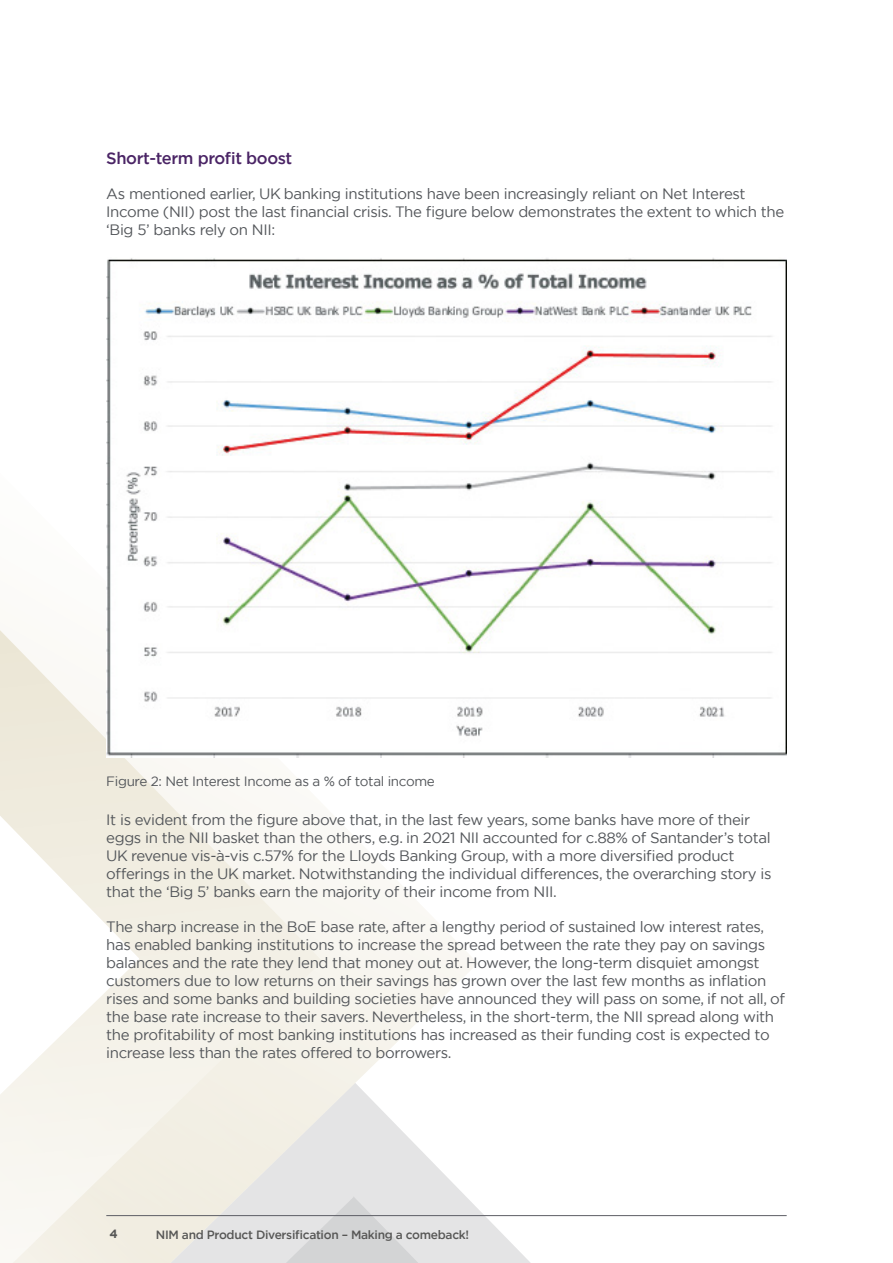
<style>
.page{position:relative;width:893px;height:1263px;background:#fff}
.page>*{position:absolute;margin:0;border:0;box-sizing:border-box;transform-origin:0 0}
.t1{font:500 16.5px "Gotham";letter-spacing:-.025em;color:#4a2465}
.t2{font:15px/18px "Gotham";letter-spacing:-.025em;color:#53565a}
.t3{font:13.5px "Gotham";letter-spacing:-.025em;color:#53565a}
.t4{font:500 12px "Gotham";letter-spacing:-.025em;color:#575756}
.t5{font:700 12px "Gotham";color:#575756}
</style>
<div class="page">
<svg style="left:333px;top:757px;width:144px;height:315px"></svg>
<svg style="left:333px;top:1072px;width:437px;height:145px"></svg>
<svg style="left:0;top:630px;width:333px;height:633px"></svg>
<svg style="left:19px;top:1186px;width:632px;height:77px"></svg>
<hr style="left:106px;top:1215px;width:681px;height:1px;background:#5d5e65">
<img style="left:106px;top:258px;width:681px;height:499px">
<p class="t1" style="left:106px;top:147px;width:187px">Short-term profit boost</p>
<p class="t2" style="left:106px;top:184px;width:679px">As mentioned earlier, UK banking institutions have been increasingly reliant on Net Interest<br>Income (NII) post the last financial crisis. The figure below demonstrates the extent to which the ‘Big 5’ banks rely on NII:</p>
<p class="t3" style="left:106px;top:773px;width:330px">Figure 2: Net Interest Income as a % of total income</p>
<p class="t2" style="left:106px;top:811px;width:667px">It is evident from the figure above that, in the last few years, some banks have more of their eggs in the NII basket than the others, e.g. in 2021 NII accounted for c.88% of Santander’s total UK revenue vis-à-vis c.57% for the Lloyds Banking Group, with a more diversified product offerings in the UK market. Notwithstanding the individual differences, the overarching story is that the ‘Big 5’ banks earn the majority of their income from NII.</p>
<p class="t2" style="left:106px;top:918px;width:680px">The sharp increase in the BoE base rate, after a lengthy period of sustained low interest rates, has enabled banking institutions to increase the spread between the rate they pay on savings balances and the rate they lend that money out at. However, the long-term disquiet amongst customers due to low returns on their savings has grown over the last few months as inflation rises and some banks and building societies have announced they will pass on some, if not all, of the base rate increase to their savers. Nevertheless, in the short-term, the NII spread along with the profitability of most banking institutions has increased as their funding cost is expected to increase less than the rates offered to borrowers.</p>
<p class="t5" style="left:110px;top:1226px;width:10px">4</p>
<p class="t4" style="left:156px;top:1227px;width:315px">NIM and Product Diversification – Making a comeback!</p>
</div>
